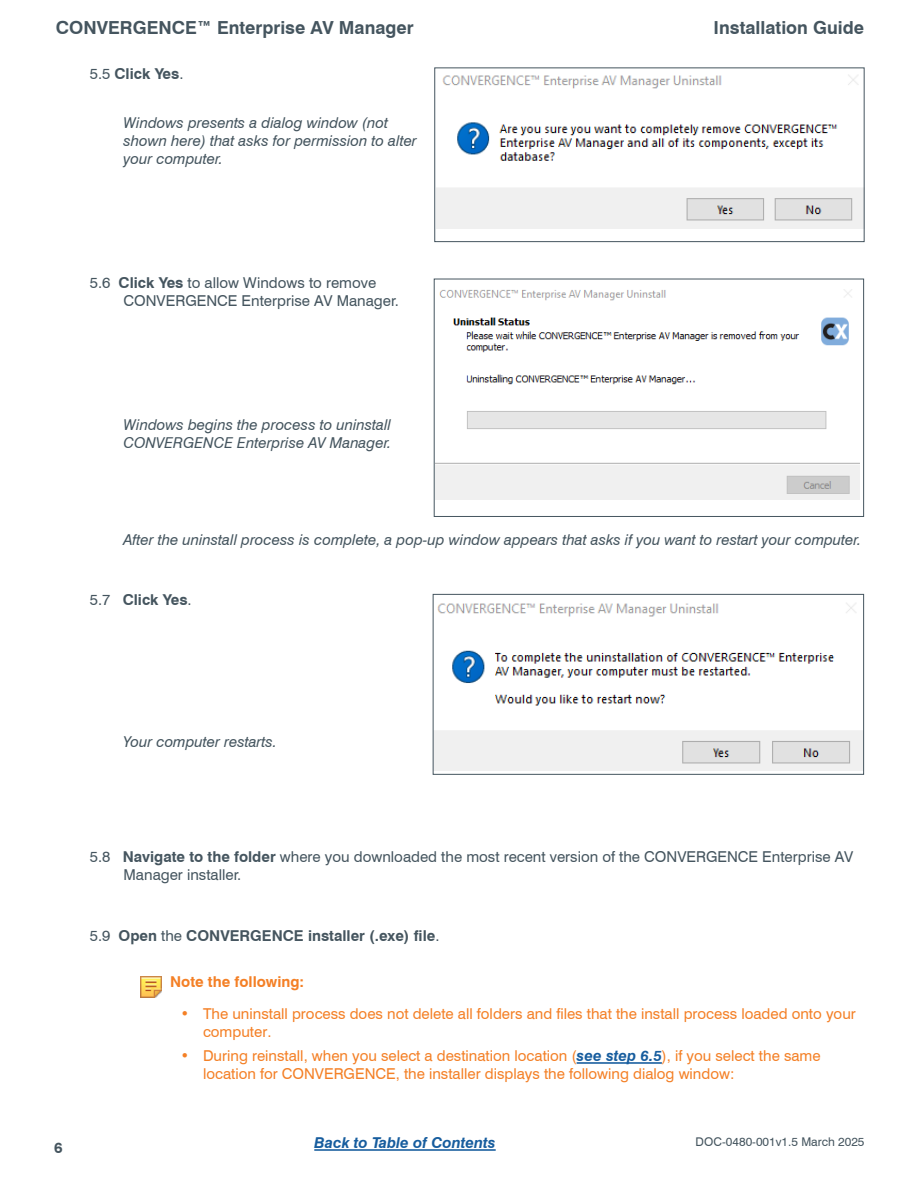
<style>
.page{position:relative;width:918px;height:1188px;background:#fff}
.page>*{position:absolute;margin:0;border:0;box-sizing:border-box;transform-origin:0 0}
.t1{font:700 18px "Swiss 721 BT";color:#45555f}
.Parag_Indented_strai{font:italic 15px/18px "Swiss 721 BT";color:#45555f}
.t2{font:15px/18px "Swiss 721 BT";color:#f48026}
.Body_Copy_Indented{font:15px/18px "Swiss 721 BT";color:#45555f}
.Body_Copy_Indented-2{font:700 15px "Swiss 721 BT";color:#45555f}
.t3{font:italic 700 15px "Swiss 721 BT";color:#175d9e}
.Body_Note__Indented{font:700 15px "Swiss 721 BT";color:#f48026}
.t4{font:12px "Swiss 721 BT";color:#45555f}
.s1{font-weight:400}
.s2{font-weight:700}
.s3{font-weight:700;font-style:italic;color:#175d9e}
</style>
<div class="page">
<hr style="left:314px;top:1149px;width:182px;height:2px;background:#175d9e">
<hr style="left:577px;top:1062px;width:85px;height:2px;background:#175d9e">
<img style="left:140px;top:976px;width:22px;height:22px">
<img style="left:436px;top:74px;width:427px;height:154px">
<div style="left:434px;top:68px;width:431px;height:174px;border:1px solid #45555f"></div>
<img style="left:436px;top:289px;width:423px;height:210px">
<div style="left:434px;top:279px;width:430px;height:238px;border:1px solid #45555f"></div>
<img style="left:435px;top:603px;width:427px;height:168px">
<div style="left:433px;top:594px;width:431px;height:181px;border:1px solid #45555f"></div>
<p class="t1" style="left:56px;top:17px;width:359px">CONVERGENCE™ Enterprise AV Manager</p>
<p class="Body_Copy_Indented-2" style="left:90px;top:64px;width:95px"><span class="s1">5.5</span> Click Yes<span class="s1">.</span></p>
<p class="Parag_Indented_strai" style="left:124px;top:114px;width:295px">Windows presents a dialog window (not shown here) that asks for permission to alter your computer.</p>
<p class="Body_Copy_Indented" style="left:124px;top:274px;width:277px;text-indent:-34px">5.6 <span class="s2">Click Yes</span> to allow Windows to remove<br>CONVERGENCE Enterprise AV Manager.</p>
<p class="Parag_Indented_strai" style="left:124px;top:415px;width:269px">Windows begins the process to uninstall<br>CONVERGENCE Enterprise AV Manager.</p>
<p class="t1" style="left:714px;top:17px;width:152px">Installation Guide</p>
<p class="Parag_Indented_strai" style="left:124px;top:530px;width:739px">After the uninstall process is complete, a pop-up window appears that asks if you want to restart your computer.</p>
<p class="Body_Copy_Indented-2" style="left:90px;top:591px;width:103px"><span class="s1">5.7</span> Click Yes<span class="s1">.</span></p>
<p class="Parag_Indented_strai" style="left:124px;top:733px;width:155px">Your computer restarts.</p>
<p class="Body_Copy_Indented" style="left:124px;top:847px;width:731px;text-indent:-34px">5.8 <span class="s2">Navigate to the folder</span> where you downloaded the most recent version of the CONVERGENCE Enterprise AV<br>Manager installer.</p>
<p class="Body_Copy_Indented-2" style="left:54px;top:1139px;width:10px">6</p>
<p class="Body_Copy_Indented-2" style="left:90px;top:926px;width:351px"><span class="s1">5.9</span> Open <span class="s1">the</span> CONVERGENCE installer (.exe) file<span class="s1">.</span></p>
<p class="Body_Note__Indented" style="left:170px;top:973px;width:136px">Note the following:</p>
<p class="t2" style="left:203px;top:1004px;width:654px;text-indent:-22px">• The uninstall process does not delete all folders and files that the install process loaded onto your computer.</p>
<p class="t2" style="left:203px;top:1047px;width:619px;text-indent:-22px">• During reinstall, when you select a destination location (<span class="s3">see step 6.5</span>), if you select the same location for CONVERGENCE, the installer displays the following dialog window:</p>
<p class="t3" style="left:314px;top:1134px;width:183px">Back to Table of Contents</p>
<p class="t4" style="left:696px;top:1135px;width:170px">DOC-0480-001v1.5 March 2025</p>
</div>
